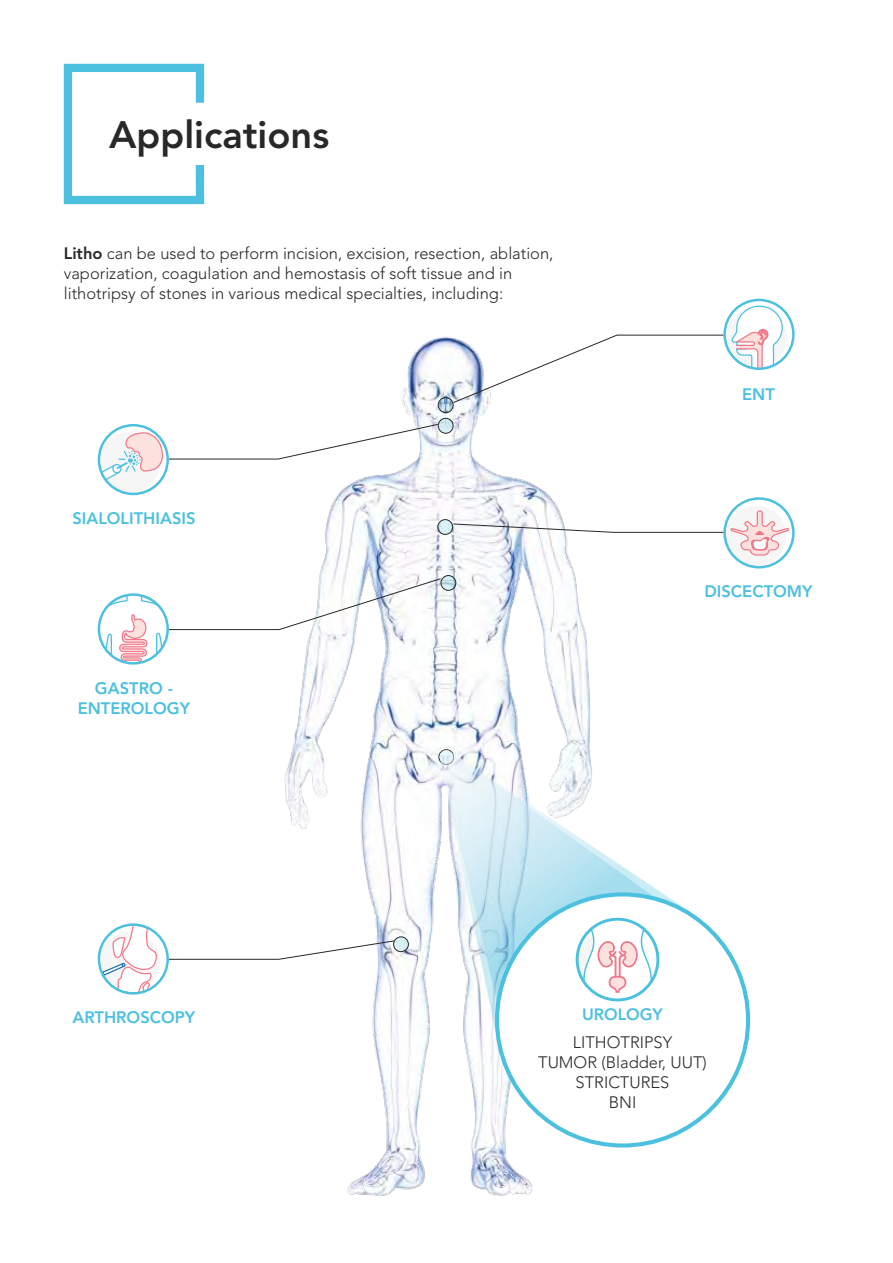
<style>
.page{position:relative;width:893px;height:1263px;background:#fff}
.page>*{position:absolute;margin:0;border:0;box-sizing:border-box;transform-origin:0 0}
.t1{font:800 37.95px "Avenir LT Std";color:#282827}
.t2{font:300 16.5px/19.8px "Avenir LT Std";color:#282827;text-align:center}
.t3{font:800 16.5px/19.8px "Avenir LT Std";color:#4cc0df;text-align:center}
.t4{font:800 16.35px "Avenir LT Std";color:#4cc0df}
.s1{font-weight:800}
</style>
<div class="page">
<img style="left:284px;top:494px;width:363px;height:702px">
<svg style="left:63px;top:63px;width:142px;height:921px"></svg>
<div style="left:726px;top:307px;width:61px;height:60px;background:#f6f6f6;border-radius:50%"></div>
<svg style="left:731px;top:305px;width:55px;height:65px"></svg>
<div style="left:723px;top:299px;width:72px;height:71px;border:2px solid #4cc0df;border-radius:50%"></div>
<div style="left:726px;top:506px;width:60px;height:60px;background:#f6f6f6;border-radius:50%"></div>
<div style="left:723px;top:497px;width:72px;height:71px;border:2px solid #4cc0df;border-radius:50%"></div>
<svg style="left:101px;top:924px;width:58px;height:71px"></svg>
<div style="left:98px;top:923px;width:71px;height:72px;border:2px solid #4cc0df;border-radius:50%"></div>
<svg style="left:438px;top:749px;width:16px;height:16px"></svg>
<svg style="left:168px;top:936px;width:241px;height:24px"></svg>
<svg style="left:99px;top:334px;width:625px;height:160px"></svg>
<svg style="left:437px;top:510px;width:353px;height:46px"></svg>
<svg style="left:99px;top:575px;width:357px;height:89px"></svg>
<svg style="left:439px;top:887px;width:253px;height:146px"></svg>
<svg style="left:439px;top:750px;width:214px;height:253px"></svg>
<div style="left:497px;top:894px;width:251px;height:251px;background:#fff;border-radius:50%"></div>
<div style="left:576px;top:918px;width:83px;height:83px;border:3px solid #4cc0df;border-radius:50%"></div>
<svg style="left:582px;top:919px;width:71px;height:82px"></svg>
<h1 class="t1" style="left:109px;top:112px;width:222px">Applications</h1>
<p class="t2" style="left:64px;top:244px;width:491px;text-align:left"><span class="s1">Litho</span> can be used to perform incision, excision, resection, ablation, vaporization, coagulation and hemostasis of soft tissue and in lithotripsy of stones in various medical specialties, including:</p>
<p class="t3" style="left:72px;top:508px;width:125px">SIALOLITHIASIS</p>
<p class="t3" style="left:78px;top:678px;width:114px">GASTRO -<br>ENTEROLOGY</p>
<p class="t3" style="left:742px;top:384px;width:34px">ENT</p>
<p class="t3" style="left:704px;top:581px;width:110px">DISCECTOMY</p>
<p class="t3" style="left:73px;top:1007px;width:124px">ARTHROSCOPY</p>
<p class="t4" style="left:582px;top:1004px;width:82px">UROLOGY</p>
<p class="t2" style="left:538px;top:1033px;width:170px">LITHOTRIPSY<br>TUMOR (Bladder, UUT)<br>STRICTURES<br>BNI</p>
</div>
